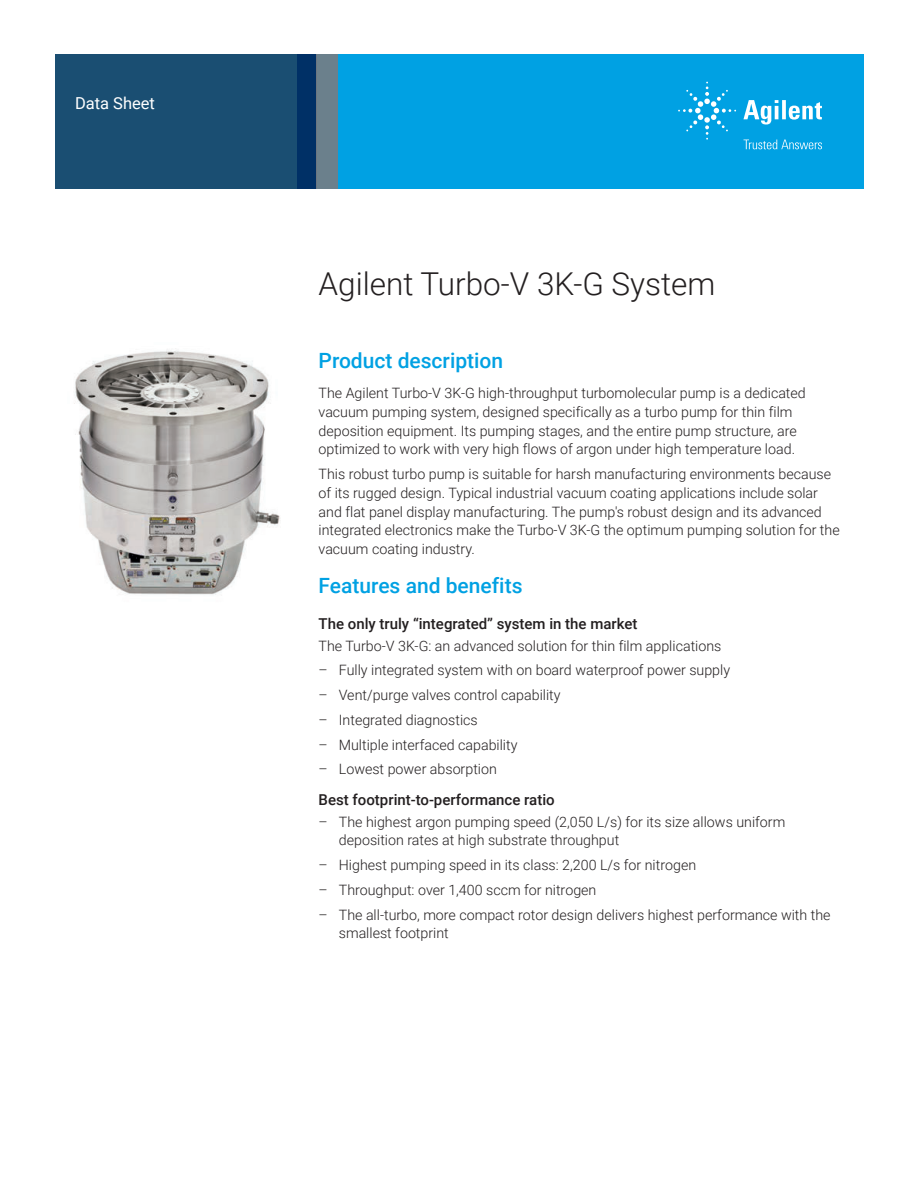
<style>
.page{position:relative;width:918px;height:1188px;background:#fff}
.page>*{position:absolute;margin:0;border:0;box-sizing:border-box;transform-origin:0 0}
.t1{font:300 31.5px "Roboto";color:#231f20}
.Header_1{font:500 21px "Roboto";color:#00a1e3}
.Doctype{font:16.5px "Roboto";color:#fff}
.Header_2{font:500 15px "Roboto";color:#231f20}
.Text{font:300 14.25px/18.8px "Roboto";color:#231f20}
</style>
<div class="page">
<div style="left:297px;top:54px;width:567px;height:135px;background:#00a1e3"></div>
<svg style="left:55px;top:54px;width:261px;height:135px;background:#184b71"></svg>
<div style="left:316px;top:54px;width:22px;height:135px;background:#6b808c"></div>
<img style="left:74px;top:350px;width:206px;height:245px">
<svg style="left:743px;top:100px;width:79px;height:25px"></svg>
<svg style="left:678px;top:82px;width:58px;height:58px"></svg>
<svg style="left:744px;top:140px;width:78px;height:9px"></svg>
<p class="Doctype" style="left:75px;top:91px;width:82px">Data Sheet</p>
<p class="t1" style="left:319px;top:261px;width:398px">Agilent Turbo-V 3K-G System</p>
<p class="Header_1" style="left:319px;top:345px;width:186px">Product description</p>
<p class="Text" style="left:319px;top:383px;width:489px">The Agilent Turbo-V 3K-G high-throughput turbomolecular pump is a dedicated vacuum pumping system, designed specifically as a turbo pump for thin film deposition equipment. Its pumping stages, and the entire pump structure, are optimized to work with very high flows of argon under high temperature load.</p>
<p class="Text" style="left:319px;top:464px;width:523px">This robust turbo pump is suitable for harsh manufacturing environments because of its rugged design. Typical industrial vacuum coating applications include solar and flat panel display manufacturing. The pump's robust design and its advanced integrated electronics make the Turbo-V 3K-G the optimum pumping solution for the vacuum coating industry.</p>
<p class="Header_1" style="left:319px;top:570px;width:205px">Features and benefits</p>
<p class="Header_2" style="left:319px;top:613px;width:320px">The only truly “integrated” system in the market</p>
<p class="Text" style="left:319px;top:636px;width:404px">The Turbo-V 3K-G: an advanced solution for thin film applications</p>
<p class="Text" style="left:319px;top:661px;width:413px">– Fully integrated system with on board waterproof power supply</p>
<p class="Text" style="left:319px;top:685px;width:243px">– Vent/purge valves control capability</p>
<p class="Text" style="left:319px;top:710px;width:161px">– Integrated diagnostics</p>
<p class="Text" style="left:319px;top:735px;width:200px">– Multiple interfaced capability</p>
<p class="Text" style="left:319px;top:760px;width:180px">– Lowest power absorption</p>
<p class="Header_2" style="left:319px;top:789px;width:238px">Best footprint-to-performance ratio</p>
<p class="Text" style="left:339px;top:812px;width:448px;text-indent:-20px">– The highest argon pumping speed (2,050 L/s) for its size allows uniform deposition rates at high substrate throughput</p>
<p class="Text" style="left:319px;top:855px;width:379px">– Highest pumping speed in its class: 2,200 L/s for nitrogen</p>
<p class="Text" style="left:319px;top:880px;width:279px">– Throughput: over 1,400 sccm for nitrogen</p>
<p class="Text" style="left:339px;top:905px;width:493px;text-indent:-20px">– The all-turbo, more compact rotor design delivers highest performance with the smallest footprint</p>
</div>
